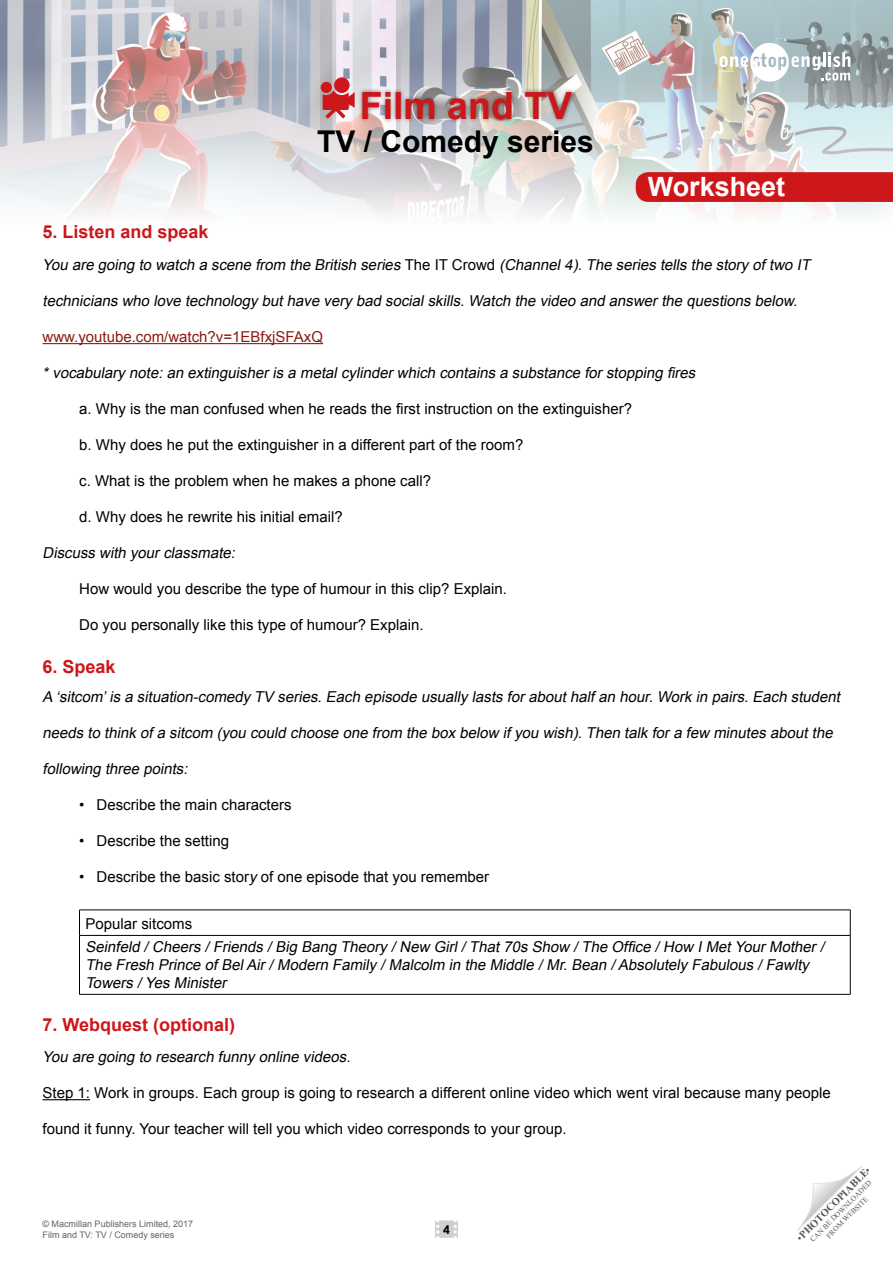
<style>
.page{position:relative;width:893px;height:1263px;background:#fff}
.page>*{position:absolute;margin:0;border:0;box-sizing:border-box;transform-origin:0 0}
.t1{font:700 37.5px "Arial";color:#cd171a}
.t2{font:700 30px "Arial";color:#000}
.t3{font:700 27px "Arial";color:#fff}
.Heading_1{font:700 18px "Arial";color:#cd171a}
._9_5pt_BodyText{font:italic 15px/18px "Arial";color:#000}
._9_5pt_bullet{font:15px "Arial";color:#000}
._9_5pt_BodyText-2{font:15px "Arial";color:#000}
._9_5pt_BodyText-3{font:15px "Arial";color:#8d1a14}
.t4{font:700 12px "Century Gothic";color:#020203}
.t5{font:700 10.5px "Times New Roman";color:#575756}
.t6{font:9px/10.8px "Arial";color:#646363}
.t7{font:7.5px/9px "Times New Roman";color:#575756;text-align:center}
.s1{font-style:normal}
.s2{font-style:italic}
.s3{font-weight:400}
</style>
<div class="page">
<img style="left:0;top:0;width:893px;height:215px">
<svg style="left:636px;top:172px;width:257px;height:30px;background:#cd1a1d"></svg>
<svg style="left:720px;top:43px;width:130px;height:39px"></svg>
<div style="left:358px;top:88px;width:219px;height:36px;background:#000;opacity:.5"></div>
<div style="left:334px;top:77px;width:16px;height:16px;background:#cd171a;border-radius:50%"></div>
<div style="left:321px;top:82px;width:11px;height:11px;background:#cd171a;border-radius:50%"></div>
<svg style="left:323px;top:90px;width:32px;height:29px"></svg>
<hr style="left:43px;top:343px;width:280px;height:1px;background:#8d1a14">
<hr style="left:43px;top:1099px;width:47px;height:1px;background:#000">
<hr style="left:79px;top:910px;width:771px;height:1px;background:#000">
<svg style="left:79px;top:910px;width:1px;height:25px"></svg>
<svg style="left:850px;top:910px;width:1px;height:25px"></svg>
<hr style="left:79px;top:935px;width:771px;height:1px;background:#000">
<hr style="left:79px;top:935px;width:1px;height:59px;background:#000">
<hr style="left:850px;top:935px;width:1px;height:59px;background:#000">
<hr style="left:79px;top:994px;width:771px;height:1px;background:#000">
<svg style="left:435px;top:1220px;width:23px;height:18px"></svg>
<svg style="left:797px;top:1166px;width:65px;height:65px"></svg>
<h1 class="t1" style="left:360px;top:81px;width:214px">Film and TV</h1>
<h2 class="t2" style="left:317px;top:121px;width:278px">TV / Comedy series</h2>
<h3 class="t3" style="left:648px;top:169px;width:139px">Worksheet</h3>
<p class="Heading_1" style="left:43px;top:220px;width:168px">5. Listen and speak</p>
<p class="_9_5pt_BodyText" style="left:43px;top:256px;width:773px">You are going to watch a scene from the British series <span class="s1">T h e I T C r o w d</span> (Channel4).The series tells the story oftwo IT</p>
<p class="_9_5pt_BodyText" style="left:43px;top:292px;width:760px">technicians who love technology buthave very bad socialskills.Watch the video and answerthe questions below.</p>
<p class="_9_5pt_BodyText-3" style="left:43px;top:327px;width:282px">www.youtube.com/watch?v=1EBfxjSFAxQ</p>
<p class="_9_5pt_BodyText" style="left:43px;top:364px;width:658px">*vocabulary note:an extinguisheris a metalcylinderwhich contains a substance forstopping fires</p>
<p class="_9_5pt_bullet" style="left:79px;top:399px;width:554px">a. Why is the man confused when he reads the first instruction on the extinguisher?</p>
<p class="_9_5pt_bullet" style="left:79px;top:435px;width:446px">b. Why does he put the extinguisher in a different part of the room?</p>
<p class="_9_5pt_bullet" style="left:79px;top:471px;width:353px">c. What is the problem when he makes a phone call?</p>
<p class="_9_5pt_bullet" style="left:79px;top:507px;width:265px">d. Why does he rewrite his initial email?</p>
<p class="_9_5pt_BodyText" style="left:43px;top:544px;width:198px">Discuss with yourclassmate:</p>
<p class="_9_5pt_bullet" style="left:79px;top:579px;width:429px">How would you describe the type of humour in this clip? Explain.</p>
<p class="_9_5pt_bullet" style="left:79px;top:615px;width:346px">Do you personally like this type of humour? Explain.</p>
<p class="Heading_1" style="left:43px;top:655px;width:75px">6. Speak</p>
<p class="_9_5pt_BodyText" style="left:43px;top:688px;width:803px">A ‘sitcom’is a situation-comedy TV series.Each episode usually lasts forabouthalfan hour.Work in pairs.Each student</p>
<p class="_9_5pt_BodyText" style="left:43px;top:724px;width:795px">needs to think ofa sitcom (you could choose one from the box below ifyou wish).Then talk fora few minutes aboutthe</p>
<p class="_9_5pt_BodyText" style="left:43px;top:760px;width:150px">following three points:</p>
<p class="_9_5pt_bullet" style="left:79px;top:795px;width:214px">• Describe the main characters</p>
<p class="_9_5pt_bullet" style="left:79px;top:831px;width:151px">• Describe the setting</p>
<p class="_9_5pt_bullet" style="left:79px;top:867px;width:411px">• Describe the basic stor<span class="s2">y</span> of one episode that you remember</p>
<p class="_9_5pt_bullet" style="left:85px;top:914px;width:108px">Popular sitcoms</p>
<p class="_9_5pt_BodyText" style="left:85px;top:938px;width:744px">Seinfeld /Cheers /Friends /Big Bang Theory /New Girl/That70s Show /The Office /How IMetYourMother/<br>The Fresh Prince ofBelAir/Modern Family /Malcolm in the Middle /Mr.Bean /Absolutely Fabulous /Fawlty<br>Towers /Yes Minister</p>
<p class="Heading_1" style="left:43px;top:1013px;width:194px">7. Webquest (optional)</p>
<p class="_9_5pt_BodyText" style="left:43px;top:1048px;width:313px">You are going to research funny online videos.</p>
<p class="_9_5pt_BodyText-2" style="left:43px;top:1083px;width:790px">Step 1: Work in groups. Each group is going to research a different online video which went viral because many people</p>
<p class="_9_5pt_BodyText-2" style="left:43px;top:1119px;width:526px">found it funny. Your teacher will tell you which video corresponds to your group.</p>
<p class="t5" style="left:793px;top:1234px;width:101px;rotate:-45deg"><span class="s3">•</span>PHOTOCOPIABLE<span class="s3">•</span></p>
<p class="t7" style="left:808px;top:1237px;width:85px;rotate:-45deg">CAN BE DOWNLOADED<br>FROM WEBSITE</p>
<p class="t6" style="left:43px;top:1218px;width:152px">© Macmillan Publishers Limited, 2017<br>Film and TV: TV / Comedy series</p>
<p class="t4" style="left:443px;top:1220px;width:8px">4</p>
</div>
